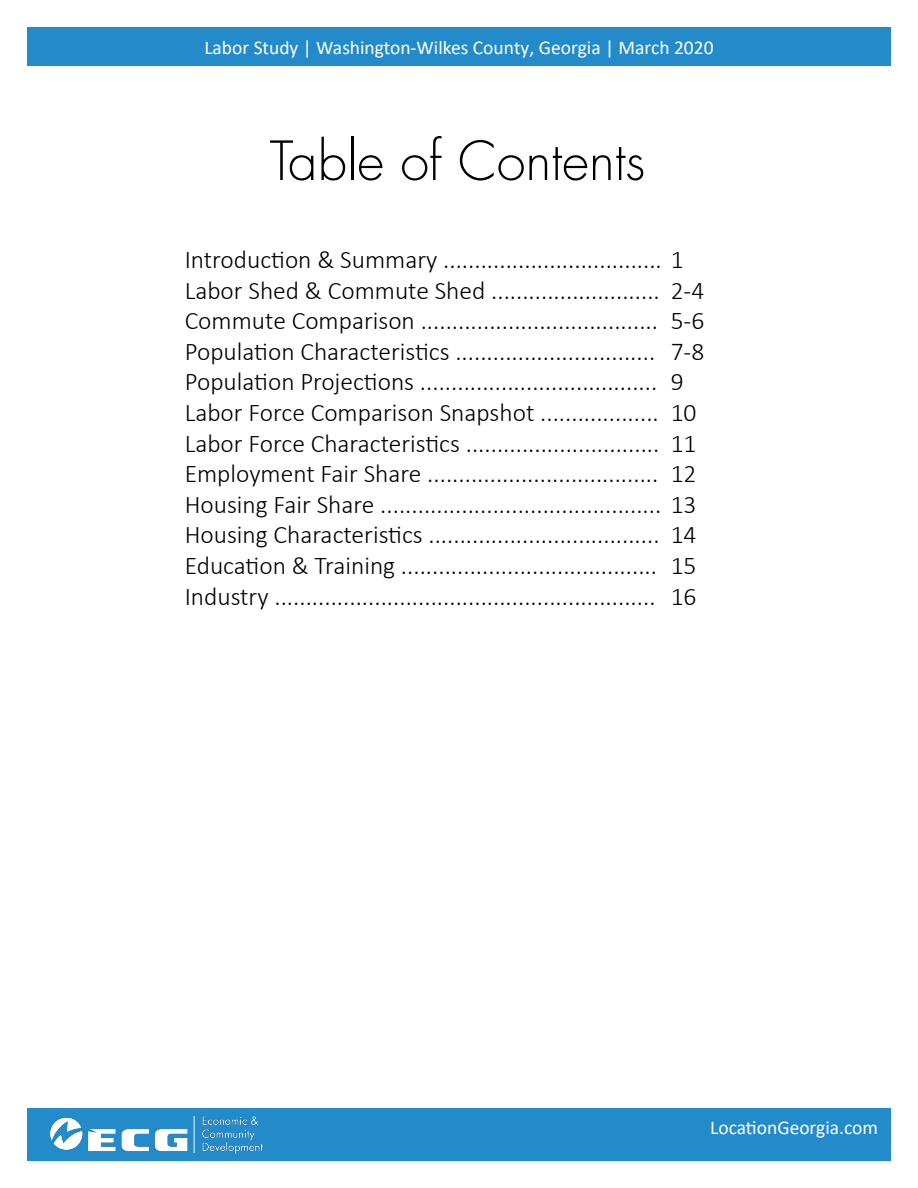
<style>
.page{position:relative;width:918px;height:1188px;background:#fff}
.page>*{position:absolute;margin:0;border:0;box-sizing:border-box;transform-origin:0 0}
.t1{font:300 52.5px "Futura LT";color:#000}
.t2{font:300 25.5px/30.6px "Calibri";color:#000}
.t3{font:19.5px "Calibri";color:#fff}
</style>
<div class="page">
<div style="left:27px;top:27px;width:864px;height:39px;background:#248bcb"></div>
<div style="left:27px;top:1108px;width:864px;height:53px;background:#248bcb"></div>
<img style="left:51px;top:1116px;width:212px;height:38px">
<p class="t3" style="left:204px;top:34px;width:511px">Labor Study | Washington-Wilkes County, Georgia | March 2020</p>
<h1 class="t1" style="left:270px;top:129px;width:377px">Table of Contents</h1>
<p class="t2" style="left:185px;top:244px;width:521px">Introduction &amp; Summary ................................... 1<br>Labor Shed &amp; Commute Shed ........................... 2-4<br>Commute Comparison ...................................... 5-6<br>Population Characteristics ................................ 7-8<br>Population Projections ...................................... 9<br>Labor Force Comparison Snapshot ................... 10<br>Labor Force Characteristics ............................... 11<br>Employment Fair Share ..................................... 12<br>Housing Fair Share ............................................. 13<br>Housing Characteristics ..................................... 14<br>Education &amp; Training ......................................... 15<br>Industry ............................................................. 16</p>
<p class="t3" style="left:710px;top:1114px;width:169px">LocationGeorgia.com</p>
</div>
